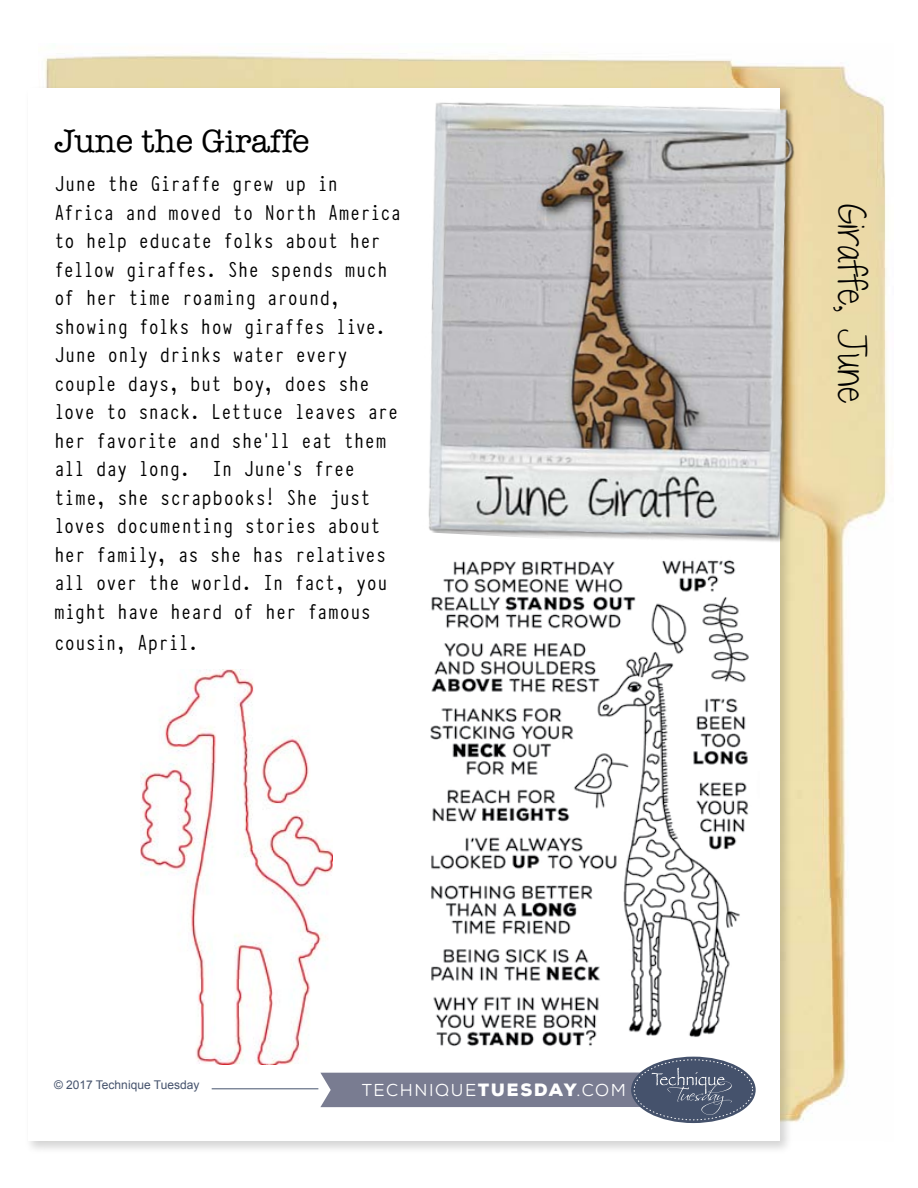
<style>
.page{position:relative;width:918px;height:1188px;background:#fff}
.page>*{position:absolute;margin:0;border:0;box-sizing:border-box;transform-origin:0 0}
.t1{font:33px "American Typewriter";color:#000}
.t2{font:33px "Janda Everyday Casual";color:#000}
.t3{font:24px/28.5px "Typewriter Condensed";letter-spacing:-.015em;color:#000}
.t4{font:17.25px "Nexa Rust Sans";letter-spacing:.09em;color:#fff}
.t5{font:12px "Arial";color:#45526c}
.s1{font-weight:900}
</style>
<div class="page">
<img style="left:44px;top:54px;width:843px;height:1069px">
<div style="left:24px;top:85px;width:769px;height:1069px;background:#000;opacity:.17"></div>
<div style="left:28px;top:88px;width:752px;height:1053px;background:#fff"></div>
<img style="left:341px;top:54px;width:542px;height:501px">
<div style="left:631px;top:1057px;width:125px;height:66px;background:#45526c;border-radius:50%"></div>
<svg style="left:320px;top:1068px;width:412px;height:47px"></svg>
<hr style="left:212px;top:1088px;width:106px;height:1px;background:#45526c">
<img style="left:140px;top:670px;width:192px;height:395px">
<img style="left:421px;top:552px;width:338px;height:494px">
<h1 class="t1" style="left:54px;top:123px;width:257px">June the Giraffe</h1>
<p class="t3" style="left:54px;top:168px;width:349px">June the Giraffe grew up in<br>Africa and moved to North America to help educate folks about her fellow giraffes. She spends much of her time roaming around, showing folks how giraffes live.<br>June only drinks water every couple days, but boy, does she love to snack. Lettuce leaves are her favorite and she’ll eat them all day long. In June’s free time, she scrapbooks! She just loves documenting stories about her family, as she has relatives all over the world. In fact, you might have heard of her famous</p>
<p class="t3" style="left:54px;top:627px;width:146px">cousin, April.</p>
<p class="t5" style="left:54px;top:1077px;width:147px">© 2017 Technique Tuesday</p>
<p class="t4" style="left:362px;top:1080px;width:266px">TECHNIQUE<span class="s1">TUESDAY</span>.COM</p>
<h1 class="t2" style="left:869px;top:204px;width:201px;rotate:90deg">Giraffe, June</h1>
</div>
